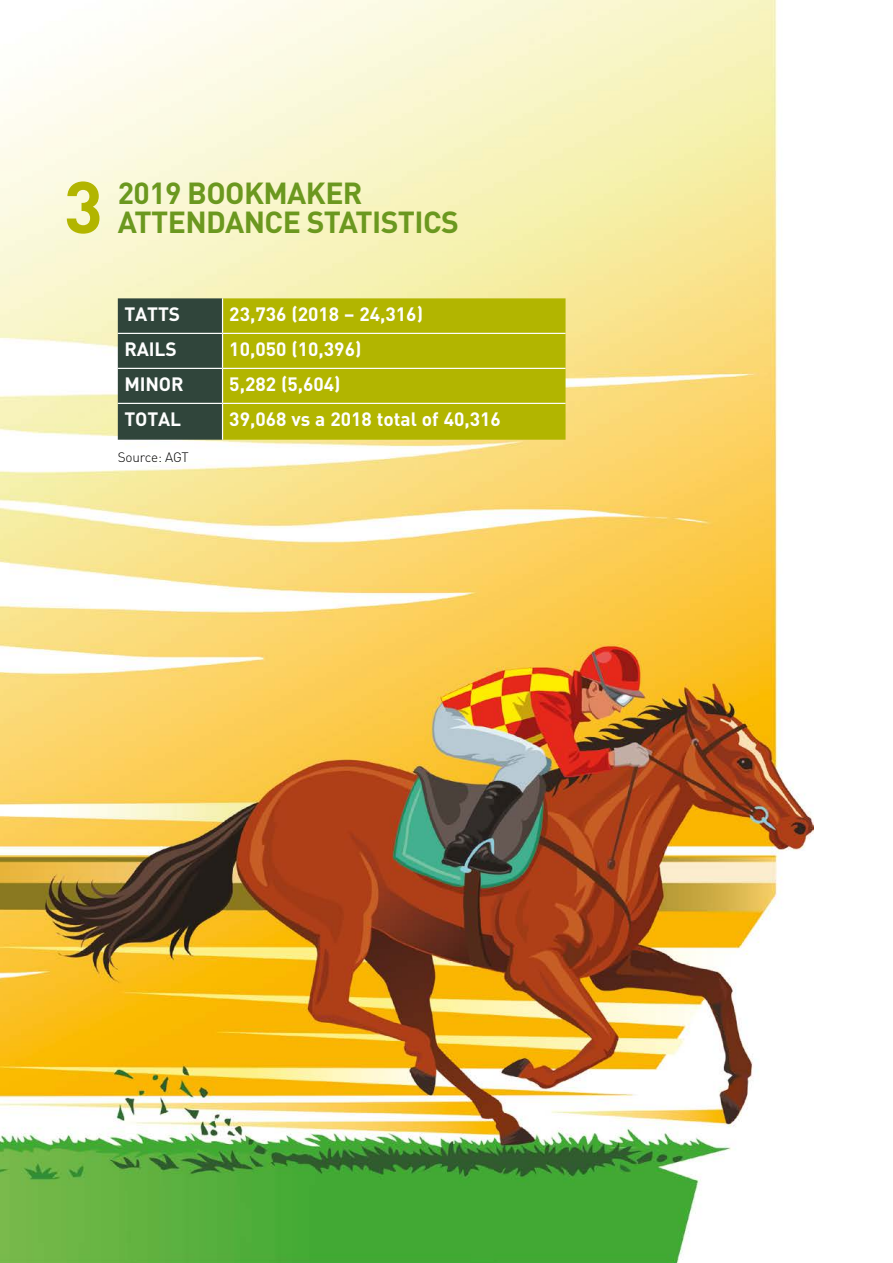
<style>
.page{position:relative;width:893px;height:1263px;background:#fff}
.page>*{position:absolute;margin:0;border:0;box-sizing:border-box;transform-origin:0 0}
.t1{font:700 72.15px "DIN";color:#b2b500}
.t2{font:700 30.15px/29.7px "DIN";letter-spacing:-.02em;color:#6b981f}
.t3{font:700 19.05px "DIN";color:#fff}
.t4{font:300 13.5px "DIN";letter-spacing:-.02em;color:#000}
</style>
<div class="page">
<img style="left:0;top:0;width:813px;height:1263px">
<div style="left:118px;top:298px;width:104px;height:142px;background:#30453b"></div>
<div style="left:223px;top:298px;width:343px;height:142px;background:#b2b500"></div>
<hr style="left:118px;top:333px;width:105px;height:1px;background:#fff">
<hr style="left:118px;top:368px;width:105px;height:1px;background:#fff">
<hr style="left:118px;top:403px;width:105px;height:1px;background:#fff">
<hr style="left:223px;top:333px;width:343px;height:1px;background:#fff">
<hr style="left:223px;top:368px;width:343px;height:1px;background:#fff">
<hr style="left:223px;top:403px;width:343px;height:1px;background:#fff">
<hr style="left:222px;top:298px;width:1px;height:35px;background:#fff">
<hr style="left:222px;top:334px;width:1px;height:34px;background:#fff">
<hr style="left:222px;top:369px;width:1px;height:34px;background:#fff">
<hr style="left:222px;top:404px;width:1px;height:36px;background:#fff">
<h1 class="t1" style="left:64px;top:160px;width:41px">3</h1>
<h2 class="t2" style="left:118px;top:177px;width:343px">2019 BOOKMAKER<br>ATTENDANCE STATISTICS</h2>
<p class="t3" style="left:125px;top:302px;width:57px">TATTS</p>
<p class="t3" style="left:229px;top:302px;width:195px">23,736 (2018 – 24,316)</p>
<p class="t3" style="left:125px;top:337px;width:54px">RAILS</p>
<p class="t3" style="left:229px;top:337px;width:134px">10,050 (10,396)</p>
<p class="t3" style="left:125px;top:372px;width:60px">MINOR</p>
<p class="t3" style="left:229px;top:372px;width:113px">5,282 (5,604)</p>
<p class="t3" style="left:125px;top:407px;width:58px">TOTAL</p>
<p class="t3" style="left:229px;top:407px;width:273px">39,068 vs a 2018 total of 40,316</p>
<p class="t4" style="left:118px;top:448px;width:72px">Source: AGT</p>
</div>
